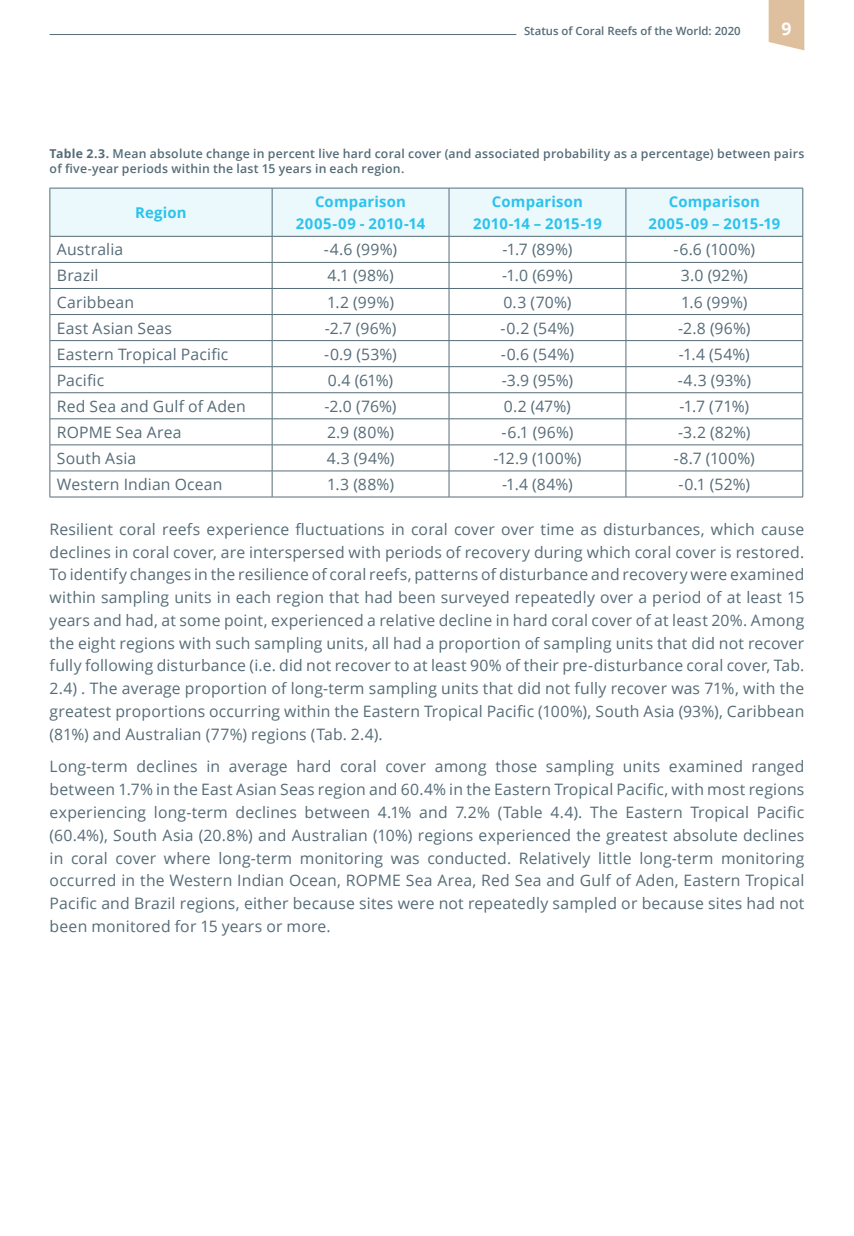
<style>
.page{position:relative;width:854px;height:1236px;background:#fff}
.page>*{position:absolute;margin:0;border:0;box-sizing:border-box;transform-origin:0 0}
.t1{font:700 17.5px "Open Sans";color:#fff}
.Text{font:15.75px/22.8px "Open Sans";letter-spacing:.01em;color:#556c78;text-align:justify}
.Table_text{font:15.75px "Open Sans";letter-spacing:.01em;color:#556c78}
.Table_Header_1{font:700 14.88px "Open Sans";letter-spacing:.01em;color:#2bc3ed}
.Table_Header_1-2{font:700 14.88px "Open Sans";letter-spacing:.03em;color:#2bc3ed}
.Small_Print_Table{font:600 12.25px/14.7px "Open Sans";letter-spacing:.02em;color:#556c78}
.t2{font:600 11.38px "Open Sans";color:#556c78}
.s1{font-weight:700}
</style>
<div class="page">
<svg style="left:768px;top:0;width:36px;height:50px;background:#e2c5a7"></svg>
<hr style="left:50px;top:34px;width:466px;height:1px;background:#556c78">
<svg style="left:50px;top:188px;width:753px;height:308px"></svg>
<hr style="left:50px;top:496px;width:222px;height:1px;background:#556c78">
<hr style="left:272px;top:496px;width:177px;height:1px;background:#556c78">
<hr style="left:449px;top:496px;width:176px;height:1px;background:#556c78">
<hr style="left:625px;top:496px;width:177px;height:1px;background:#556c78">
<p class="t2" style="left:524px;top:23px;width:218px">Status of Coral Reefs of the World: 2020</p>
<p class="t1" style="left:781px;top:16px;width:11px">9</p>
<p class="Small_Print_Table" style="left:50px;top:146px;width:756px"><span class="s1">Table 2.3.</span> Mean absolute change in percent live hard coral cover (and associated probability as a percentage) between pairs of five-year periods within the last 15 years in each region.</p>
<p class="Table_Header_1" style="left:135px;top:202px;width:53px">Region</p>
<p class="Table_Header_1" style="left:315px;top:190px;width:92px">Comparison</p>
<p class="Table_Header_1-2" style="left:296px;top:213px;width:131px">2005-09 - 2010-14</p>
<p class="Table_Header_1" style="left:492px;top:190px;width:92px">Comparison</p>
<p class="Table_Header_1" style="left:473px;top:213px;width:130px">2010-14 – 2015-19</p>
<p class="Table_Header_1" style="left:668px;top:190px;width:92px">Comparison</p>
<p class="Table_Header_1-2" style="left:648px;top:213px;width:133px">2005-09 – 2015-19</p>
<p class="Table_text" style="left:57px;top:239px;width:68px">Australia</p>
<p class="Table_text" style="left:324px;top:239px;width:75px">-4.6 (99%)</p>
<p class="Table_text" style="left:502px;top:239px;width:72px">-1.7 (89%)</p>
<p class="Table_text" style="left:673px;top:239px;width:83px">-6.6 (100%)</p>
<p class="Table_text" style="left:57px;top:265px;width:43px">Brazil</p>
<p class="Table_text" style="left:327px;top:265px;width:68px">4.1 (98%)</p>
<p class="Table_text" style="left:502px;top:265px;width:72px">-1.0 (69%)</p>
<p class="Table_text" style="left:680px;top:265px;width:68px">3.0 (92%)</p>
<p class="Table_text" style="left:57px;top:291px;width:79px">Caribbean</p>
<p class="Table_text" style="left:327px;top:291px;width:68px">1.2 (99%)</p>
<p class="Table_text" style="left:503px;top:291px;width:69px">0.3 (70%)</p>
<p class="Table_text" style="left:681px;top:291px;width:68px">1.6 (99%)</p>
<p class="Table_text" style="left:57px;top:317px;width:116px">East Asian Seas</p>
<p class="Table_text" style="left:325px;top:317px;width:73px">-2.7 (96%)</p>
<p class="Table_text" style="left:500px;top:317px;width:75px">-0.2 (54%)</p>
<p class="Table_text" style="left:678px;top:317px;width:74px">-2.8 (96%)</p>
<p class="Table_text" style="left:57px;top:343px;width:173px">Eastern Tropical Pacific</p>
<p class="Table_text" style="left:324px;top:343px;width:74px">-0.9 (53%)</p>
<p class="Table_text" style="left:500px;top:343px;width:75px">-0.6 (54%)</p>
<p class="Table_text" style="left:678px;top:343px;width:73px">-1.4 (54%)</p>
<p class="Table_text" style="left:57px;top:369px;width:49px">Pacific</p>
<p class="Table_text" style="left:328px;top:369px;width:67px">0.4 (61%)</p>
<p class="Table_text" style="left:501px;top:369px;width:73px">-3.9 (95%)</p>
<p class="Table_text" style="left:677px;top:369px;width:75px">-4.3 (93%)</p>
<p class="Table_text" style="left:57px;top:395px;width:190px">Red Sea and Gulf of Aden</p>
<p class="Table_text" style="left:324px;top:395px;width:73px">-2.0 (76%)</p>
<p class="Table_text" style="left:504px;top:395px;width:68px">0.2 (47%)</p>
<p class="Table_text" style="left:679px;top:395px;width:71px">-1.7 (71%)</p>
<p class="Table_text" style="left:57px;top:421px;width:126px">ROPME Sea Area</p>
<p class="Table_text" style="left:327px;top:421px;width:69px">2.9 (80%)</p>
<p class="Table_text" style="left:501px;top:421px;width:73px">-6.1 (96%)</p>
<p class="Table_text" style="left:678px;top:421px;width:74px">-3.2 (82%)</p>
<p class="Table_text" style="left:57px;top:447px;width:81px">South Asia</p>
<p class="Table_text" style="left:326px;top:447px;width:69px">4.3 (94%)</p>
<p class="Table_text" style="left:493px;top:447px;width:89px">-12.9 (100%)</p>
<p class="Table_text" style="left:673px;top:447px;width:83px">-8.7 (100%)</p>
<p class="Table_text" style="left:57px;top:473px;width:167px">Western Indian Ocean</p>
<p class="Table_text" style="left:327px;top:473px;width:68px">1.3 (88%)</p>
<p class="Table_text" style="left:502px;top:473px;width:72px">-1.4 (84%)</p>
<p class="Table_text" style="left:678px;top:473px;width:73px">-0.1 (52%)</p>
<p class="Text" style="left:50px;top:517px;width:756px">Resilient coral reefs experience fluctuations in coral cover over time as disturbances, which cause declines in coral cover, are interspersed with periods of recovery during which coral cover is restored.<br>To identify changes in the resilience of coral reefs, patterns of disturbance and recovery were examined within sampling units in each region that had been surveyed repeatedly over a period of at least 15 years and had, at some point, experienced a relative decline in hard coral cover of at least 20%. Among the eight regions with such sampling units, all had a proportion of sampling units that did not recover fully following disturbance (i.e. did not recover to at least 90% of their pre-disturbance coral cover, Tab.<br>2.4) . The average proportion of long-term sampling units that did not fully recover was 71%, with the greatest proportions occurring within the Eastern Tropical Pacific (100%), South Asia (93%), Caribbean (81%) and Australian (77%) regions (Tab. 2.4).</p>
<p class="Text" style="left:50px;top:754px;width:756px">Long-term declines in average hard coral cover among those sampling units examined ranged between 1.7% in the East Asian Seas region and 60.4% in the Eastern Tropical Pacific, with most regions experiencing long-term declines between 4.1% and 7.2% (Table 4.4). The Eastern Tropical Pacific (60.4%), South Asia (20.8%) and Australian (10%) regions experienced the greatest absolute declines in coral cover where long-term monitoring was conducted. Relatively little long-term monitoring occurred in the Western Indian Ocean, ROPME Sea Area, Red Sea and Gulf of Aden, Eastern Tropical Pacific and Brazil regions, either because sites were not repeatedly sampled or because sites had not been monitored for 15 years or more.</p>
</div>
